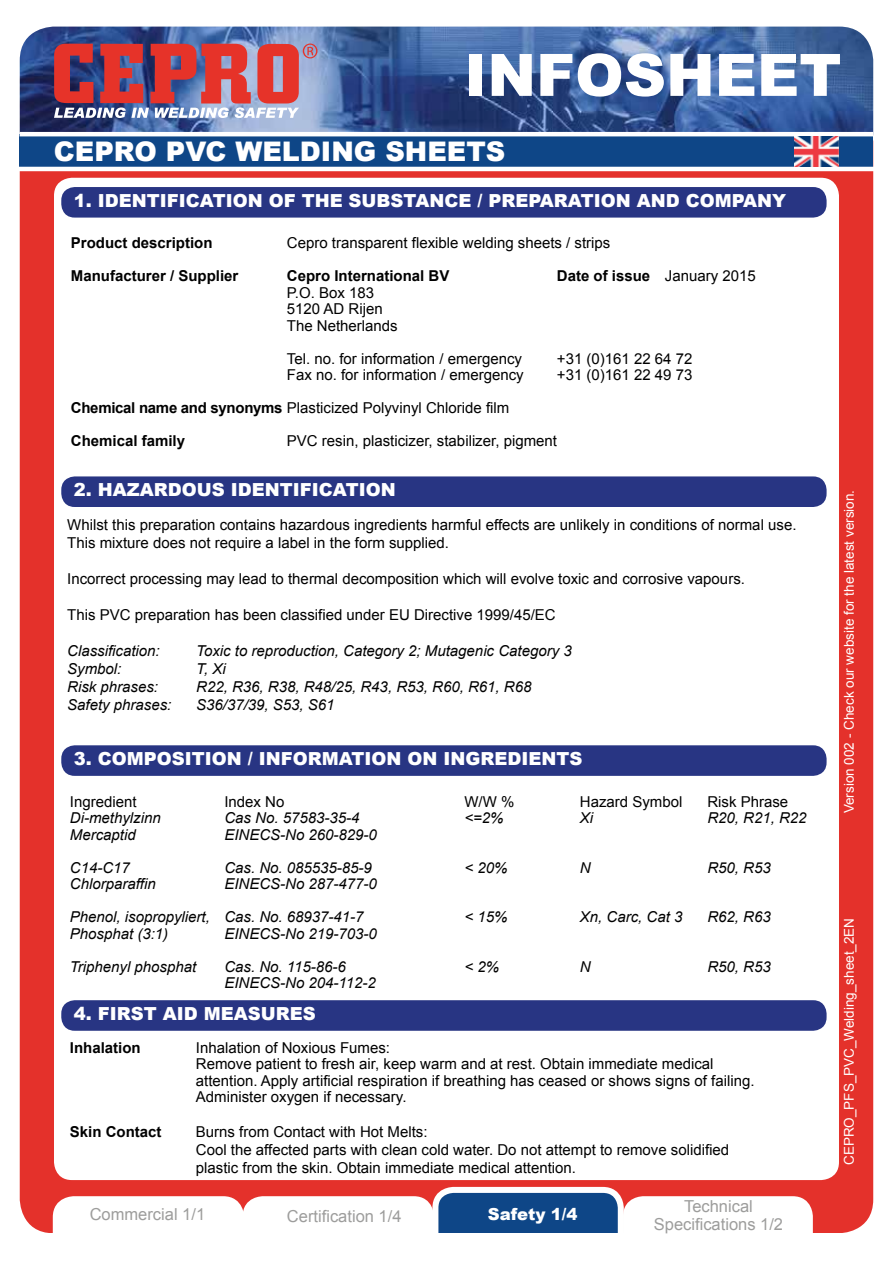
<style>
.page{position:relative;width:893px;height:1263px;background:#fff}
.page>*{position:absolute;margin:0;border:0;box-sizing:border-box;transform-origin:0 0}
.t1{font:900 58.5px "Arial";color:#fff}
.t2{font:900 27px "Arial";color:#fff}
.t3{font:900 18px "Arial";color:#fff}
.t4{font:16.5px/18px "Arial";color:#9d9d9c;text-align:center}
.t5{font:900 16.5px "Arial";color:#fff}
.t6{font:15px/16.5px "Arial";color:#000}
.t7{font:italic 15px "Arial";color:#000}
.t8{font:700 15px "Arial";color:#000}
.t9{font:13.5px "Arial";color:#fff}
.s1{font-weight:400}
.s2{font-weight:700}
</style>
<div class="page">
<div style="left:20px;top:108px;width:853px;height:1125px;background:#e4312b;border-radius:34px"></div>
<img style="left:20px;top:27px;width:853px;height:105px">
<div style="left:20px;top:134px;width:853px;height:35px;background:#0e4687"></div>
<svg style="left:54px;top:44px;width:263px;height:74px;background:#af6172"></svg>
<div style="left:54px;top:178px;width:785px;height:1002px;background:#fff;border-radius:18px"></div>
<hr style="left:20px;top:132px;width:853px;height:4px;background:#fff">
<hr style="left:17px;top:167px;width:860px;height:4px;background:#fff">
<div style="left:53px;top:1196px;width:379px;height:37px;background:#fff"></div>
<div style="left:435px;top:1190px;width:186px;height:64px;background:#0e4687;border-radius:18px"></div>
<div style="left:432px;top:1187px;width:192px;height:70px;border:6px solid #fff;border-radius:18px"></div>
<div style="left:623px;top:1196px;width:190px;height:37px;background:#fff"></div>
<div style="left:9px;top:1233px;width:883px;height:30px;background:#fff"></div>
<div style="left:61px;top:476px;width:766px;height:31px;background:#283583;border-radius:14px"></div>
<div style="left:61px;top:745px;width:766px;height:31px;background:#283583;border-radius:14px"></div>
<div style="left:61px;top:187px;width:766px;height:31px;background:#283583;border-radius:14px"></div>
<div style="left:61px;top:1000px;width:766px;height:31px;background:#283583;border-radius:14px"></div>
<img style="left:794px;top:136px;width:44px;height:31px">
<h1 class="t1" style="left:465px;top:33px;width:387px">DATASHEET</h1>
<h1 class="t1" style="left:465px;top:33px;width:378px">INFOSHEET</h1>
<h2 class="t2" style="left:54px;top:132px;width:453px">CEPRO PVC WELDING SHEETS</h2>
<p class="t3" style="left:74px;top:187px;width:714px">1. IDENTIFICATION OF THE SUBSTANCE / PREPARATION AND COMPANY</p>
<p class="t8" style="left:71px;top:233px;width:143px">Product description</p>
<p class="t6" style="left:287px;top:235px;width:325px">Cepro transparent flexible welding sheets / strips</p>
<p class="t8" style="left:71px;top:266px;width:169px">Manufacturer / Supplier</p>
<p class="t8" style="left:287px;top:266px;width:164px">Cepro International BV</p>
<p class="t8" style="left:557px;top:266px;width:200px">Date of issue <span class="s1">January 2015</span></p>
<p class="t6" style="left:287px;top:284px;width:112px">P.O. Box 183<br>5120 AD Rijen<br>The Netherlands</p>
<p class="t6" style="left:287px;top:350px;width:237px">Tel. no. for information / emergency</p>
<p class="t6" style="left:557px;top:350px;width:137px">+31 (0)161 22 64 72</p>
<p class="t6" style="left:287px;top:367px;width:238px">Fax no. for information / emergency</p>
<p class="t6" style="left:557px;top:367px;width:137px">+31 (0)161 22 49 73</p>
<p class="t6" style="left:71px;top:400px;width:440px"><span class="s2">Chemical name and synonyms</span> Plasticized Polyvinyl Chloride film</p>
<p class="t8" style="left:71px;top:431px;width:116px">Chemical family</p>
<p class="t6" style="left:287px;top:433px;width:272px">PVC resin, plasticizer, stabilizer, pigment</p>
<p class="t3" style="left:74px;top:476px;width:323px">2. HAZARDOUS IDENTIFICATION</p>
<p class="t6" style="left:67px;top:516px;width:731px;line-height:18px">Whilst this preparation contains hazardous ingredients harmful effects are unlikely in conditions of normal use.<br>This mixture does not require a label in the form supplied.</p>
<p class="t6" style="left:67px;top:570px;width:679px">Incorrect processing may lead to thermal decomposition which will evolve toxic and corrosive vapours.</p>
<p class="t6" style="left:67px;top:606px;width:490px">This PVC preparation has been classified under EU Directive 1999/45/EC</p>
<p class="t7" style="left:67px;top:641px;width:94px">Classification:</p>
<p class="t7" style="left:196px;top:641px;width:377px">Toxic to reproduction, Category 2; Mutagenic Category 3</p>
<p class="t7" style="left:67px;top:659px;width:56px">Symbol:</p>
<p class="t7" style="left:196px;top:659px;width:31px">T, Xi</p>
<p class="t7" style="left:67px;top:677px;width:92px">Risk phrases:</p>
<p class="t7" style="left:196px;top:677px;width:337px">R22, R36, R38, R48/25, R43, R53, R60, R61, R68</p>
<p class="t7" style="left:67px;top:695px;width:106px">Safety phrases:</p>
<p class="t7" style="left:196px;top:695px;width:140px">S36/37/39, S53, S61</p>
<p class="t3" style="left:74px;top:745px;width:510px">3. COMPOSITION / INFORMATION ON INGREDIENTS</p>
<p class="t6" style="left:70px;top:793px;width:68px">Ingredient</p>
<p class="t6" style="left:224px;top:793px;width:62px">Index No</p>
<p class="t6" style="left:464px;top:793px;width:51px">W/W %</p>
<p class="t6" style="left:580px;top:793px;width:104px">Hazard Symbol</p>
<p class="t6" style="left:707px;top:793px;width:82px">Risk Phrase</p>
<p class="t7" style="left:70px;top:808px;width:92px">Di-methylzinn</p>
<p class="t7" style="left:224px;top:808px;width:137px">Cas No. 57583-35-4</p>
<p class="t7" style="left:464px;top:808px;width:41px">&lt;=2%</p>
<p class="t7" style="left:580px;top:808px;width:15px">Xi</p>
<p class="t7" style="left:707px;top:808px;width:101px">R20, R21, R22</p>
<p class="t7" style="left:70px;top:824px;width:67px">Mercaptid</p>
<p class="t7" style="left:224px;top:824px;width:154px">EINECS-No 260-829-0</p>
<p class="t7" style="left:70px;top:857px;width:62px">C14-C17</p>
<p class="t7" style="left:224px;top:857px;width:149px">Cas. No. 085535-85-9</p>
<p class="t7" style="left:464px;top:857px;width:44px">&lt; 20%</p>
<p class="t7" style="left:580px;top:857px;width:12px">N</p>
<p class="t7" style="left:707px;top:857px;width:65px">R50, R53</p>
<p class="t7" style="left:70px;top:874px;width:87px">Chlorparaffin</p>
<p class="t7" style="left:224px;top:874px;width:154px">EINECS-No 287-477-0</p>
<p class="t7" style="left:70px;top:907px;width:295px">Phenol, isopropyliert, Cas. No. 68937-41-7</p>
<p class="t7" style="left:464px;top:907px;width:44px">&lt; 15%</p>
<p class="t7" style="left:580px;top:907px;width:104px">Xn, Carc, Cat 3</p>
<p class="t7" style="left:707px;top:907px;width:65px">R62, R63</p>
<p class="t7" style="left:70px;top:923px;width:100px">Phosphat (3:1)</p>
<p class="t7" style="left:224px;top:923px;width:154px">EINECS-No 219-703-0</p>
<p class="t7" style="left:70px;top:956px;width:128px">Triphenyl phosphat</p>
<p class="t7" style="left:224px;top:956px;width:123px">Cas. No. 115-86-6</p>
<p class="t7" style="left:464px;top:956px;width:36px">&lt; 2%</p>
<p class="t7" style="left:580px;top:956px;width:12px">N</p>
<p class="t7" style="left:707px;top:956px;width:65px">R50, R53</p>
<p class="t7" style="left:224px;top:973px;width:153px">EINECS-No 204-112-2</p>
<p class="t3" style="left:74px;top:1000px;width:243px">4. FIRST AID MEASURES</p>
<p class="t8" style="left:70px;top:1037px;width:72px">Inhalation</p>
<p class="t6" style="left:196px;top:1039px;width:560px">Inhalation of Noxious Fumes:<br>Remove patient to fresh air, keep warm and at rest. Obtain immediate medical attention. Apply artificial respiration if breathing has ceased or shows signs of failing.<br>Administer oxygen if necessary.</p>
<p class="t8" style="left:70px;top:1121px;width:93px">Skin Contact</p>
<p class="t6" style="left:196px;top:1123px;width:535px;line-height:18px">Burns from Contact with Hot Melts:<br>Cool the affected parts with clean cold water. Do not attempt to remove solidified plastic from the skin. Obtain immediate medical attention.</p>
<p class="t4" style="left:90px;top:1205px;width:117px">Commercial 1/1</p>
<p class="t4" style="left:287px;top:1208px;width:116px">Certification 1/4</p>
<p class="t5" style="left:488px;top:1202px;width:91px">Safety 1/4</p>
<p class="t4" style="left:654px;top:1197px;width:131px">Technical<br>Specifications 1/2</p>
<p class="t9" style="left:840px;top:813px;width:325px;rotate:-90deg">Version 002 - Check our website for the latest version.</p>
<p class="t9" style="left:840px;top:1165px;width:249px;rotate:-90deg">CEPRO_PFS_PVC_Welding_sheet_2EN</p>
</div>
